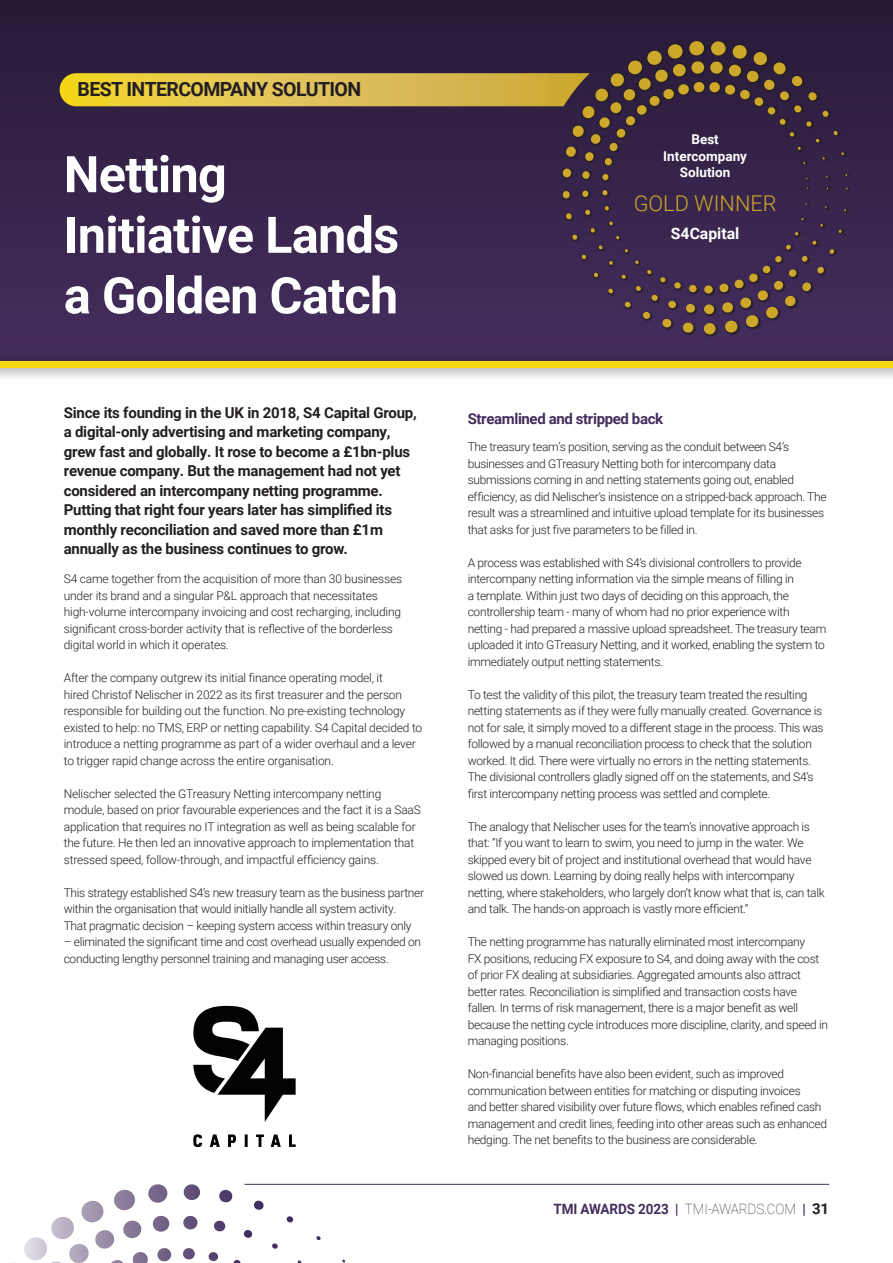
<style>
.page{position:relative;width:893px;height:1263px;background:#fff}
.page>*{position:absolute;margin:0;border:0;box-sizing:border-box;transform-origin:0 0}
.t1{font:700 50.55px/60.6px "Roboto";letter-spacing:-.015em;color:#fff}
.t2{font:300 21.75px "Roboto";color:#cda729}
.t3{font:700 19.5px "Roboto";letter-spacing:-.03em;color:#231f20}
.t4{font:700 15.75px "Roboto";color:#fff}
.t5{font:700 15px/19.5px "Roboto";letter-spacing:-.015em;color:#231f20}
.t6{font:700 15px "Roboto";letter-spacing:-.025em;color:#442d5d}
.t7{font:700 14.25px "Roboto";letter-spacing:-.01em;color:#442d5d;scale:.95 1}
.t8{font:700 13.5px/16.2px "Roboto";color:#fff;text-align:center}
.t9{font:300 12px/16.5px "Roboto";letter-spacing:-.025em;color:#231f20}
.s1{font-weight:100;color:#231f20}
.s2{font-size:15px;color:#231f20}
</style>
<div class="page">
<hr style="left:244px;top:1184px;width:585px;height:1px;background:#442d5d">
<svg style="left:184px;top:1184px;width:16px;height:16px"></svg>
<svg style="left:219px;top:1189px;width:14px;height:14px"></svg>
<svg style="left:254px;top:1200px;width:10px;height:10px"></svg>
<svg style="left:286px;top:1216px;width:8px;height:7px"></svg>
<svg style="left:316px;top:1236px;width:5px;height:4px"></svg>
<svg style="left:183px;top:1248px;width:12px;height:11px"></svg>
<svg style="left:208px;top:1252px;width:10px;height:9px"></svg>
<svg style="left:233px;top:1260px;width:8px;height:3px"></svg>
<svg style="left:183px;top:1216px;width:15px;height:13px"></svg>
<svg style="left:214px;top:1220px;width:12px;height:12px"></svg>
<svg style="left:243px;top:1230px;width:10px;height:8px"></svg>
<svg style="left:272px;top:1243px;width:6px;height:6px"></svg>
<svg style="left:11px;top:1184px;width:160px;height:79px"></svg>
<div style="left:0;top:0;width:893px;height:342px;background:linear-gradient(to bottom,#271a36,#432c5c)"></div>
<div style="left:0;top:347px;width:893px;height:35px;background:#231f20;opacity:.75"></div>
<div style="left:0;top:361px;width:893px;height:7px;background:#f4d70d"></div>
<div style="left:562px;top:40px;width:288px;height:297px;background:#231f20;opacity:.75"></div>
<svg style="left:829px;top:249px;width:5px;height:5px"></svg>
<svg style="left:817px;top:266px;width:7px;height:8px"></svg>
<svg style="left:682px;top:322px;width:12px;height:11px"></svg>
<svg style="left:662px;top:318px;width:10px;height:10px"></svg>
<svg style="left:642px;top:311px;width:9px;height:8px"></svg>
<svg style="left:624px;top:301px;width:7px;height:7px"></svg>
<svg style="left:608px;top:288px;width:5px;height:6px"></svg>
<svg style="left:594px;top:272px;width:4px;height:5px"></svg>
<svg style="left:581px;top:254px;width:5px;height:5px"></svg>
<svg style="left:572px;top:234px;width:5px;height:6px"></svg>
<svg style="left:566px;top:213px;width:6px;height:7px"></svg>
<svg style="left:563px;top:191px;width:7px;height:7px"></svg>
<div style="left:689px;top:41px;width:15px;height:15px;background:#cda729;border-radius:7px"></div>
<svg style="left:795px;top:232px;width:3px;height:4px"></svg>
<svg style="left:786px;top:244px;width:5px;height:6px"></svg>
<svg style="left:689px;top:285px;width:8px;height:7px"></svg>
<svg style="left:674px;top:282px;width:7px;height:7px"></svg>
<svg style="left:660px;top:277px;width:6px;height:6px"></svg>
<svg style="left:647px;top:270px;width:5px;height:4px"></svg>
<svg style="left:635px;top:260px;width:4px;height:4px"></svg>
<svg style="left:609px;top:221px;width:4px;height:4px"></svg>
<svg style="left:605px;top:206px;width:4px;height:5px"></svg>
<svg style="left:602px;top:190px;width:5px;height:5px"></svg>
<div style="left:693px;top:82px;width:11px;height:10px;background:#cda729;border-radius:5px"></div>
<svg style="left:812px;top:240px;width:5px;height:5px"></svg>
<svg style="left:704px;top:256px;width:107px;height:78px;background:#543d4b"></svg>
<svg style="left:686px;top:304px;width:9px;height:9px"></svg>
<svg style="left:668px;top:300px;width:8px;height:8px"></svg>
<svg style="left:651px;top:294px;width:7px;height:7px"></svg>
<svg style="left:636px;top:286px;width:5px;height:5px"></svg>
<svg style="left:621px;top:274px;width:5px;height:5px"></svg>
<svg style="left:609px;top:261px;width:4px;height:4px"></svg>
<svg style="left:598px;top:245px;width:5px;height:5px"></svg>
<svg style="left:590px;top:228px;width:5px;height:5px"></svg>
<svg style="left:585px;top:209px;width:5px;height:6px"></svg>
<svg style="left:582px;top:190px;width:6px;height:7px"></svg>
<svg style="left:60px;top:44px;width:629px;height:136px;background:#574343"></svg>
<div style="left:691px;top:61px;width:13px;height:13px;background:#cda729;border-radius:6px"></div>
<svg style="left:709px;top:41px;width:135px;height:123px;background:#3e2c3d"></svg>
<svg style="left:193px;top:1006px;width:103px;height:141px"></svg>
<h3 class="t3" style="left:78px;top:76px;width:285px">BEST INTERCOMPANY SOLUTION</h3>
<h1 class="t1" style="left:64px;top:142px;width:337px">Netting<br>Initiative Lands a Golden Catch</h1>
<p class="t5" style="left:64px;top:402px;width:354px">Since its founding in the UK in 2018, S4 Capital Group, a digital-only advertising and marketing company, grew fast and globally. It rose to become a £1bn-plus revenue company. But the management had not yet considered an intercompany netting programme.<br>Putting that right four years later has simplified its monthly reconciliation and saved more than £1m annually as the business continues to grow.</p>
<p class="t9" style="left:64px;top:570px;width:340px">S4 came together from the acquisition of more than 30 businesses under its brand and a singular P&amp;L approach that necessitates high-volume intercompany invoicing and cost recharging, including significant cross-border activity that is reflective of the borderless digital world in which it operates.</p>
<p class="t9" style="left:64px;top:669px;width:360px">After the company outgrew its initial finance operating model, it<br>hired Christof Nelischer in 2022 as its first treasurer and the person responsible for building out the function. No pre-existing technology existed to help: no TMS, ERP or netting capability. S4 Capital decided to introduce a netting programme as part of a wider overhaul and a lever to trigger rapid change across the entire organisation.</p>
<p class="t9" style="left:64px;top:785px;width:359px">Nelischer selected the GTreasury Netting intercompany netting module, based on prior favourable experiences and the fact it is a SaaS application that requires no IT integration as well as being scalable for the future. He then led an innovative approach to implementation that stressed speed, follow-through, and impactful efficiency gains.</p>
<p class="t9" style="left:64px;top:884px;width:362px">This strategy established S4’s new treasury team as the business partner within the organisation that would initially handle all system activity.<br>That pragmatic decision – keeping system access within treasury only</p>
<p class="t9" style="left:64px;top:933px;width:359px">– eliminated the significant time and cost overhead usually expended on conducting lengthy personnel training and managing user access.</p>
<p class="t8" style="left:663px;top:131px;width:85px">Best<br>Intercompany<br>Solution</p>
<h2 class="t2" style="left:634px;top:188px;width:144px">GOLD WINNER</h2>
<h3 class="t4" style="left:671px;top:222px;width:70px">S4Capital</h3>
<p class="t6" style="left:468px;top:408px;width:197px">Streamlined and stripped back</p>
<p class="t9" style="left:468px;top:438px;width:360px">The treasury team’s position, serving as the conduit between S4’s businesses and GTreasury Netting both for intercompany data submissions coming in and netting statements going out, enabled efficiency, as did Nelischer’s insistence on a stripped-back approach. The result was a streamlined and intuitive upload template for its businesses that asks for just five parameters to be filled in.</p>
<p class="t9" style="left:468px;top:554px;width:360px">A process was established with S4’s divisional controllers to provide intercompany netting information via the simple means of filling in<br>a template. Within just two days of deciding on this approach, the controllership team - many of whom had no prior experience with netting - had prepared a massive upload spreadsheet. The treasury team uploaded it into GTreasury Netting, and it worked, enabling the system to immediately output netting statements.</p>
<p class="t9" style="left:468px;top:686px;width:357px">To test the validity of this pilot, the treasury team treated the resulting netting statements as if they were fully manually created. Governance is not for sale, it simply moved to a different stage in the process. This was followed by a manual reconciliation process to check that the solution worked. It did. There were virtually no errors in the netting statements.<br>The divisional controllers gladly signed off on the statements, and S4’s first intercompany netting process was settled and complete.</p>
<p class="t9" style="left:468px;top:818px;width:358px">The analogy that Nelischer uses for the team’s innovative approach is that: “If you want to learn to swim, you need to jump in the water. We skipped every bit of project and institutional overhead that would have slowed us down. Learning by doing really helps with intercompany netting, where stakeholders, who largely don’t know what that is, can talk and talk. The hands-on approach is vastly more efficient.”</p>
<p class="t9" style="left:468px;top:933px;width:362px">The netting programme has naturally eliminated most intercompany<br>FX positions, reducing FX exposure to S4, and doing away with the cost of prior FX dealing at subsidiaries. Aggregated amounts also attract better rates. Reconciliation is simplified and transaction costs have fallen. In terms of risk management, there is a major benefit as well because the netting cycle introduces more discipline, clarity, and speed in managing positions.</p>
<p class="t9" style="left:468px;top:1065px;width:361px">Non-financial benefits have also been evident, such as improved communication between entities for matching or disputing invoices<br>and better shared visibility over future flows, which enables refined cash management and credit lines, feeding into other areas such as enhanced hedging. The net benefits to the business are considerable.</p>
<p class="t7" style="left:553px;top:1198px;width:292px">TMI AWARDS 2023 | <span class="s1">TMI-AWARDS.COM</span> | <span class="s2">31</span></p>
</div>
